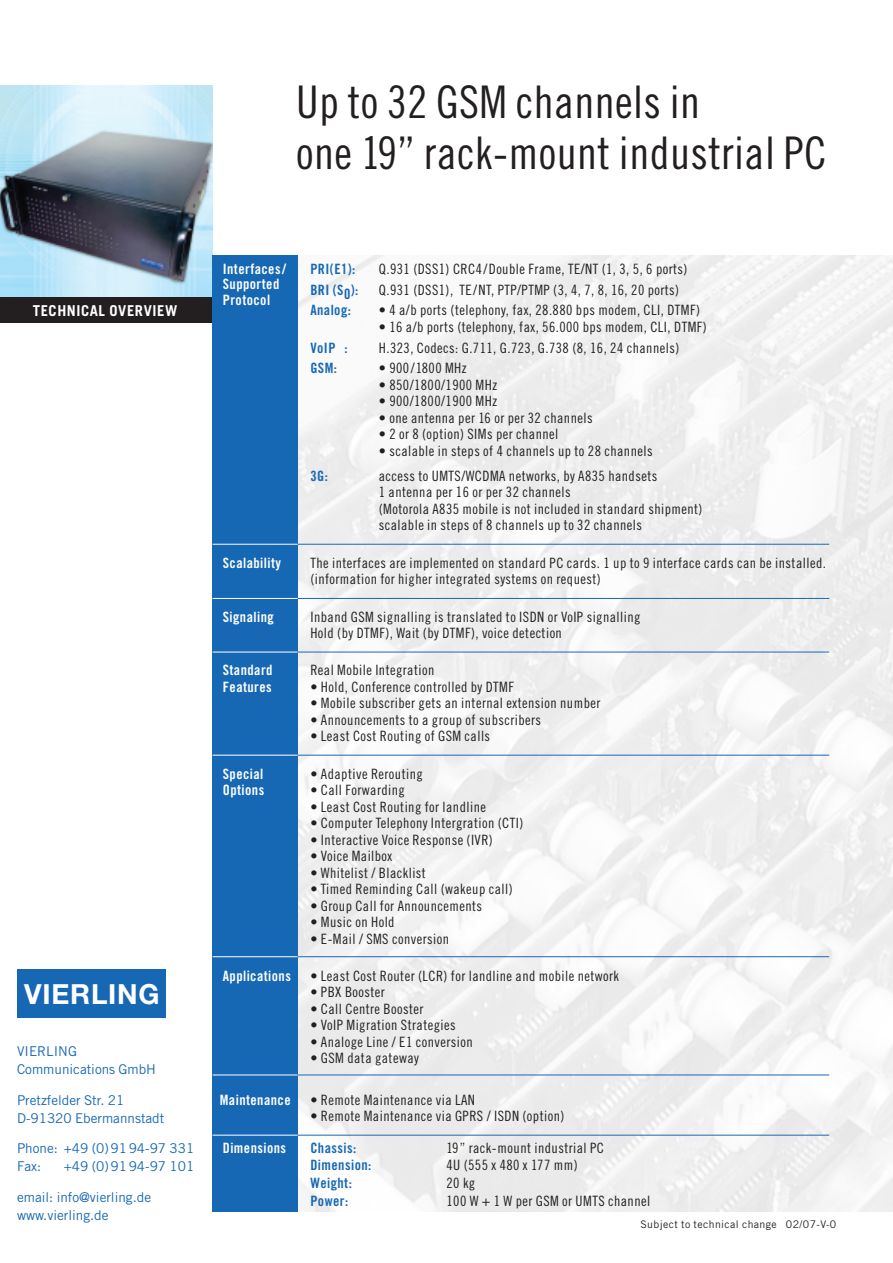
<style>
.page{position:relative;width:893px;height:1263px;background:#fff}
.page>*{position:absolute;margin:0;border:0;box-sizing:border-box;transform-origin:0 0}
.t1{font:45px/51px "Trade Gothic Cond Eighteen";letter-spacing:.01em;color:#231f20}
.t2{font:700 27.75px "Helvetica Neue";letter-spacing:.03em;color:#fff}
.t3{font:700 15px "Trade Gothic";letter-spacing:.04em;color:#fff}
.t4{font:14.25px/16.5px "Trade Gothic Cond Eighteen";letter-spacing:.03em;color:#231f20}
.t5{font:14.25px "Trade Gothic Bold Cond Twenty";letter-spacing:.03em;color:#fff}
.t6{font:14.25px "Trade Gothic Bold Cond Twenty";letter-spacing:.03em;color:#1768b4}
.t7{font:13.5px/18px "Trade Gothic";color:#1768b4}
.t8{font:10.5px "Trade Gothic";letter-spacing:.035em;color:#231f20}
</style>
<div class="page">
<img style="left:0;top:85px;width:213px;height:213px">
<div style="left:0;top:298px;width:213px;height:25px;background:#231f20"></div>
<div style="left:17px;top:969px;width:149px;height:49px;background:#1768b4"></div>
<hr style="left:213px;top:652px;width:616px;height:1px;background:#1768b4">
<hr style="left:213px;top:956px;width:616px;height:1px;background:#1768b4">
<hr style="left:213px;top:755px;width:616px;height:1px;background:#1768b4">
<hr style="left:213px;top:1075px;width:616px;height:1px;background:#1768b4">
<hr style="left:213px;top:1135px;width:616px;height:1px;background:#1768b4">
<div style="left:213px;top:255px;width:85px;height:957px;background:#1768b4"></div>
<hr style="left:213px;top:652px;width:85px;height:1px;background:#fff">
<hr style="left:213px;top:598px;width:616px;height:1px;background:#1768b4">
<hr style="left:213px;top:598px;width:85px;height:1px;background:#fff">
<hr style="left:213px;top:544px;width:616px;height:1px;background:#1768b4">
<hr style="left:213px;top:544px;width:85px;height:1px;background:#fff">
<hr style="left:213px;top:755px;width:85px;height:1px;background:#fff">
<hr style="left:213px;top:956px;width:85px;height:1px;background:#fff">
<hr style="left:213px;top:1075px;width:85px;height:1px;background:#fff">
<hr style="left:213px;top:1135px;width:85px;height:1px;background:#fff">
<h1 class="t1" style="left:296px;top:80px;width:532px">Up to 32 GSM channels in<br>one 19” rack-mount industrial PC</h1>
<p class="t3" style="left:33px;top:305px;width:146px">TECHNICAL OVERVIEW</p>
<h2 class="t2" style="left:24px;top:984px;width:137px">VIERLING</h2>
<p class="t7" style="left:17px;top:1043px;width:141px">VIERLING<br>Communications GmbH</p>
<p class="t7" style="left:17px;top:1092px;width:149px">Pretzfelder Str. 21<br>D-91320 Ebermannstadt</p>
<p class="t7" style="left:17px;top:1141px;width:179px">Phone: +49 (0)9194-97 331<br>Fax:</p>
<p class="t7" style="left:64px;top:1159px;width:132px">+49 (0)9194-97 101</p>
<p class="t7" style="left:17px;top:1189px;width:136px">email: info@vierling.de www.vierling.de</p>
<p class="t5" style="left:223px;top:264px;width:65px">Interfaces/</p>
<p class="t6" style="left:310px;top:264px;width:47px">PRI(E1):</p>
<p class="t4" style="left:379px;top:262px;width:310px">Q.931 (DSS1) CRC4/Double Frame, TE/NT (1, 3, 5, 6 ports)</p>
<p class="t5" style="left:223px;top:279px;width:58px">Supported</p>
<p class="t6" style="left:310px;top:284px;width:50px">BRI (S0):</p>
<p class="t4" style="left:379px;top:282px;width:302px">Q.931 (DSS1), TE/NT, PTP/PTMP (3, 4, 7, 8, 16, 20 ports)</p>
<p class="t5" style="left:223px;top:294px;width:49px">Protocol</p>
<p class="t6" style="left:310px;top:305px;width:42px">Analog:</p>
<p class="t4" style="left:379px;top:303px;width:323px">• 4 a/b ports (telephony, fax, 28.880 bps modem, CLI, DTMF)</p>
<p class="t4" style="left:379px;top:320px;width:329px">• 16 a/b ports (telephony, fax, 56.000 bps modem, CLI, DTMF)</p>
<p class="t6" style="left:310px;top:342px;width:39px">VoIP :</p>
<p class="t4" style="left:379px;top:340px;width:302px">H.323, Codecs: G.711, G.723, G.738 (8, 16, 24 channels)</p>
<p class="t6" style="left:310px;top:363px;width:28px">GSM:</p>
<p class="t4" style="left:379px;top:361px;width:89px">• 900/1800 MHz</p>
<p class="t4" style="left:379px;top:378px;width:120px">• 850/1800/1900 MHz</p>
<p class="t4" style="left:379px;top:394px;width:120px">• 900/1800/1900 MHz</p>
<p class="t4" style="left:379px;top:411px;width:215px">• one antenna per 16 or per 32 channels</p>
<p class="t4" style="left:379px;top:427px;width:181px">• 2 or 8 (option) SIMs per channel</p>
<p class="t4" style="left:379px;top:444px;width:275px">• scalable in steps of 4 channels up to 28 channels</p>
<p class="t6" style="left:310px;top:471px;width:19px">3G:</p>
<p class="t4" style="left:379px;top:469px;width:325px">access to UMTS/WCDMA networks, by A835 handsets<br>1 antenna per 16 or per 32 channels<br>(Motorola A835 mobile is not included in standard shipment) scalable in steps of 8 channels up to 32 channels</p>
<p class="t5" style="left:223px;top:557px;width:60px">Scalability</p>
<p class="t4" style="left:310px;top:555px;width:517px">The interfaces are implemented on standard PC cards. 1 up to 9 interface cards can be installed. (information for higher integrated systems on request)</p>
<p class="t5" style="left:223px;top:611px;width:52px">Signaling</p>
<p class="t4" style="left:310px;top:609px;width:332px">Inband GSM signalling is translated to ISDN or VoIP signalling<br>Hold (by DTMF), Wait (by DTMF), voice detection</p>
<p class="t5" style="left:223px;top:665px;width:51px">Standard</p>
<p class="t4" style="left:310px;top:663px;width:125px">Real Mobile Integration</p>
<p class="t5" style="left:223px;top:681px;width:50px">Features</p>
<p class="t4" style="left:310px;top:679px;width:205px">• Hold, Conference controlled by DTMF</p>
<p class="t4" style="left:310px;top:696px;width:291px">• Mobile subscriber gets an internal extension number</p>
<p class="t4" style="left:310px;top:712px;width:232px">• Announcements to a group of subscribers</p>
<p class="t4" style="left:310px;top:729px;width:181px">• Least Cost Routing of GSM calls</p>
<p class="t5" style="left:223px;top:768px;width:42px">Special</p>
<p class="t4" style="left:310px;top:766px;width:114px">• Adaptive Rerouting</p>
<p class="t5" style="left:223px;top:785px;width:43px">Options</p>
<p class="t4" style="left:310px;top:783px;width:96px">• Call Forwarding</p>
<p class="t4" style="left:310px;top:799px;width:177px">• Least Cost Routing for landline</p>
<p class="t4" style="left:310px;top:816px;width:214px">• Computer Telephony Intergration (CTI)</p>
<p class="t4" style="left:310px;top:832px;width:184px">• Interactive Voice Response (IVR)</p>
<p class="t4" style="left:310px;top:849px;width:83px">• Voice Mailbox</p>
<p class="t4" style="left:310px;top:865px;width:117px">• Whitelist / Blacklist</p>
<p class="t4" style="left:310px;top:882px;width:204px">• Timed Reminding Call (wakeup call)</p>
<p class="t4" style="left:310px;top:898px;width:173px">• Group Call for Announcements</p>
<p class="t4" style="left:310px;top:915px;width:86px">• Music on Hold</p>
<p class="t4" style="left:310px;top:931px;width:140px">• E-Mail / SMS conversion</p>
<p class="t5" style="left:223px;top:970px;width:70px">Applications</p>
<p class="t4" style="left:310px;top:968px;width:310px">• Least Cost Router (LCR) for landline and mobile network</p>
<p class="t4" style="left:310px;top:985px;width:76px">• PBX Booster</p>
<p class="t4" style="left:310px;top:1001px;width:115px">• Call Centre Booster</p>
<p class="t4" style="left:310px;top:1018px;width:147px">• VoIP Migration Strategies</p>
<p class="t4" style="left:310px;top:1034px;width:164px">• Analoge Line / E1 conversion</p>
<p class="t4" style="left:310px;top:1051px;width:110px">• GSM data gateway</p>
<p class="t5" style="left:220px;top:1094px;width:72px">Maintenance</p>
<p class="t4" style="left:310px;top:1093px;width:166px">• Remote Maintenance via LAN</p>
<p class="t4" style="left:310px;top:1109px;width:256px">• Remote Maintenance via GPRS / ISDN (option)</p>
<p class="t5" style="left:223px;top:1142px;width:65px">Dimensions</p>
<p class="t6" style="left:310px;top:1142px;width:47px">Chassis:</p>
<p class="t4" style="left:446px;top:1140px;width:159px">19” rack-mount industrial PC</p>
<p class="t6" style="left:310px;top:1160px;width:62px">Dimension:</p>
<p class="t4" style="left:446px;top:1158px;width:133px">4U (555 x 480 x 177 mm)</p>
<p class="t6" style="left:310px;top:1178px;width:43px">Weight:</p>
<p class="t4" style="left:446px;top:1176px;width:30px">20 kg</p>
<p class="t6" style="left:310px;top:1195px;width:39px">Power:</p>
<p class="t4" style="left:446px;top:1194px;width:205px">100 W + 1 W per GSM or UMTS channel</p>
<p class="t8" style="left:640px;top:1220px;width:197px">Subject to technical change 02/07-V-0</p>
</div>
